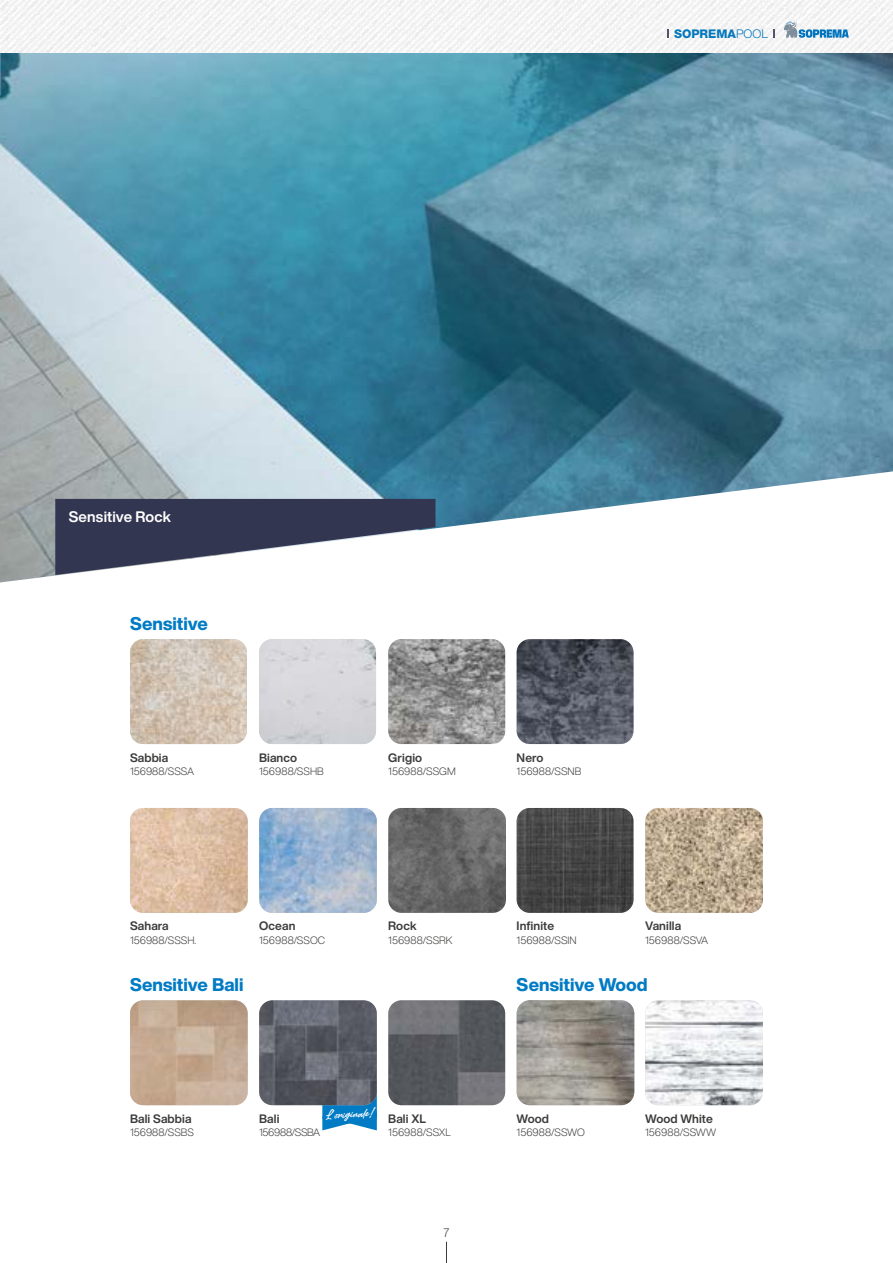
<style>
.page{position:relative;width:893px;height:1263px;background:#fff}
.page>*{position:absolute;margin:0;border:0;box-sizing:border-box;transform-origin:0 0}
.t1{font:800 18px "Helvetica Now Display";color:#007bc4}
.t2{font:700 15px "Helvetica Now Display";letter-spacing:.01em;color:#fff}
.t3{font:700 12px "Helvetica Now Display";letter-spacing:.01em;color:#3c3c3b}
.t4{font:800 12px "Helvetica Neue LT Pro";color:#0578bd}
.t5{font:300 12px "Helvetica Now Display";color:#3c3c3b}
.t6{font:300 10.5px "Helvetica Now Display";letter-spacing:.01em;color:#3c3c3b}
.t7{font:10.5px "Amertha PERSONALUSEONLY";color:#fff}
.t8{font:300 10.5px "Helvetica Now Display";letter-spacing:-.02em;color:#3c3c3b}
.s1{font-weight:300}
</style>
<div class="page">
<svg style="left:446px;top:1242px;width:1px;height:21px"></svg>
<svg style="left:322px;top:1119px;width:55px;height:11px"></svg>
<div style="left:322px;top:1086px;width:55px;height:37px;background:#007bc4;border-radius:7px"></div>
<img style="left:0;top:53px;width:893px;height:529px">
<img style="left:517px;top:1000px;width:117px;height:105px">
<img style="left:259px;top:1000px;width:118px;height:105px">
<img style="left:130px;top:1000px;width:118px;height:105px">
<img style="left:645px;top:1000px;width:118px;height:105px">
<img style="left:130px;top:808px;width:118px;height:105px">
<img style="left:645px;top:808px;width:118px;height:105px">
<img style="left:388px;top:808px;width:118px;height:105px">
<img style="left:259px;top:808px;width:118px;height:105px">
<img style="left:517px;top:808px;width:116px;height:105px">
<img style="left:388px;top:1000px;width:117px;height:105px">
<img style="left:130px;top:639px;width:117px;height:105px">
<img style="left:517px;top:639px;width:116px;height:105px">
<img style="left:388px;top:639px;width:117px;height:105px">
<img style="left:259px;top:639px;width:117px;height:105px">
<img style="left:0;top:0;width:893px;height:53px">
<svg style="left:784px;top:22px;width:65px;height:16px"></svg>
<svg style="left:55px;top:499px;width:380px;height:76px"></svg>
<p class="t4" style="left:674px;top:26px;width:95px">SOPREMA<span class="s1">POOL</span></p>
<h2 class="t2" style="left:69px;top:506px;width:104px">Sensitive Rock</h2>
<h1 class="t1" style="left:130px;top:612px;width:79px">Sensitive</h1>
<p class="t3" style="left:130px;top:749px;width:40px">Sabbia</p>
<p class="t6" style="left:130px;top:764px;width:66px">156988/SSSA</p>
<p class="t3" style="left:259px;top:749px;width:40px">Bianco</p>
<p class="t6" style="left:259px;top:764px;width:66px">156988/SSHB</p>
<p class="t3" style="left:130px;top:918px;width:40px">Sahara</p>
<p class="t6" style="left:130px;top:933px;width:68px">156988/SSSH.</p>
<p class="t3" style="left:259px;top:918px;width:38px">Ocean</p>
<p class="t6" style="left:259px;top:933px;width:68px">156988/SSOC</p>
<p class="t3" style="left:388px;top:749px;width:35px">Grigio</p>
<p class="t6" style="left:388px;top:764px;width:69px">156988/SSGM</p>
<p class="t3" style="left:388px;top:918px;width:30px">Rock</p>
<p class="t6" style="left:388px;top:933px;width:66px">156988/SSRK</p>
<p class="t3" style="left:517px;top:749px;width:28px">Nero</p>
<p class="t6" style="left:517px;top:764px;width:66px">156988/SSNB</p>
<p class="t3" style="left:517px;top:918px;width:39px">Infinite</p>
<p class="t6" style="left:517px;top:933px;width:62px">156988/SSIN</p>
<p class="t3" style="left:645px;top:918px;width:37px">Vanilla</p>
<p class="t6" style="left:645px;top:933px;width:64px">156988/SSVA</p>
<h1 class="t1" style="left:130px;top:973px;width:115px">Sensitive Bali</h1>
<h1 class="t1" style="left:517px;top:973px;width:132px">Sensitive Wood</h1>
<p class="t3" style="left:130px;top:1110px;width:63px">Bali Sabbia</p>
<p class="t6" style="left:130px;top:1125px;width:65px">156988/SSBS</p>
<p class="t3" style="left:259px;top:1110px;width:22px">Bali</p>
<p class="t7" style="left:325px;top:1106px;width:53px;rotate:-3deg">L'originale!</p>
<p class="t8" style="left:259px;top:1125px;width:63px">156988/SSBA</p>
<p class="t3" style="left:388px;top:1110px;width:39px">Bali XL</p>
<p class="t6" style="left:388px;top:1125px;width:64px">156988/SSXL</p>
<p class="t5" style="left:443px;top:1225px;width:7px">7</p>
<p class="t3" style="left:517px;top:1110px;width:34px">Wood</p>
<p class="t6" style="left:517px;top:1125px;width:70px">156988/SSWO</p>
<p class="t3" style="left:645px;top:1110px;width:69px">Wood White</p>
<p class="t6" style="left:645px;top:1125px;width:72px">156988/SSWW</p>
</div>
